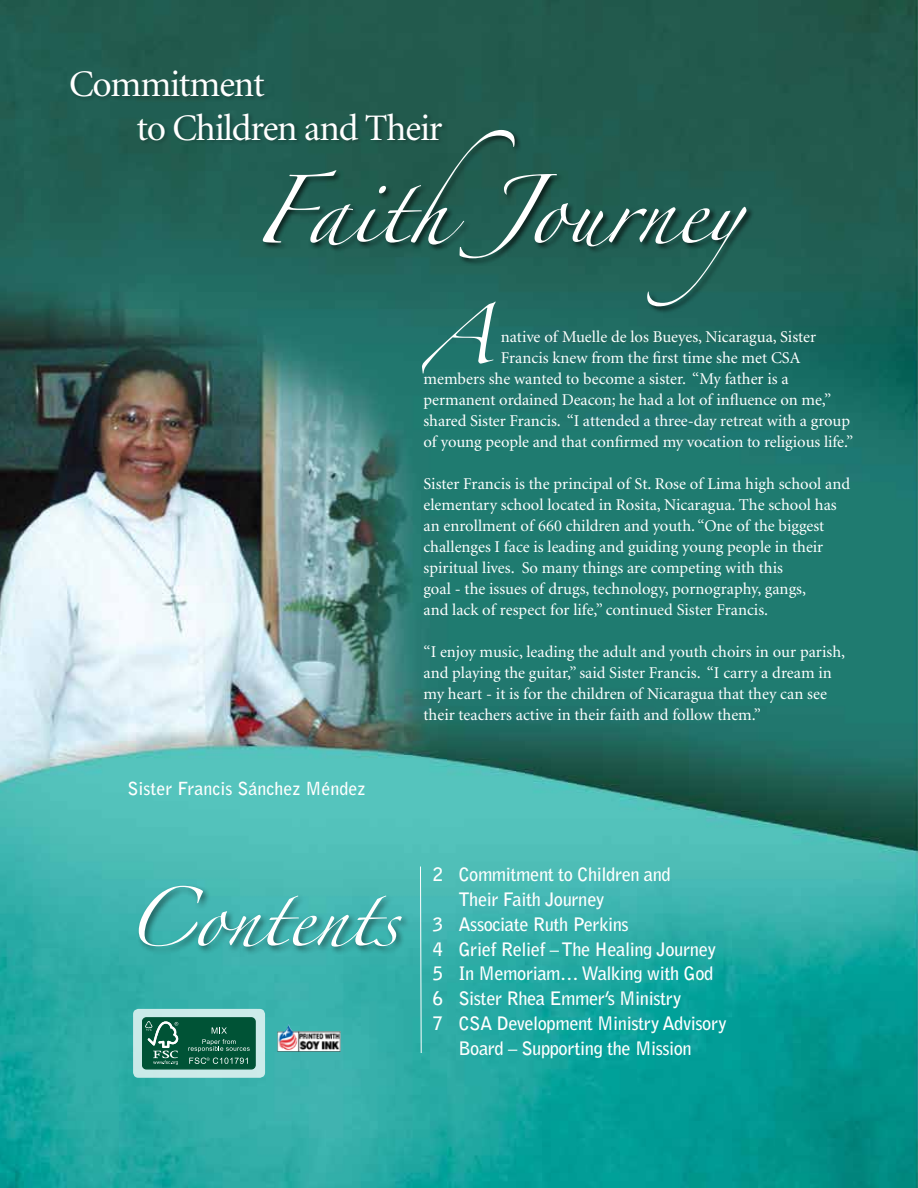
<style>
.page{position:relative;width:918px;height:1188px;background:#fff}
.page>*{position:absolute;margin:0;border:0;box-sizing:border-box;transform-origin:0 0}
.t1{font:61.05px "Zapfino";color:#fff}
.t2{font:53.1px "Zapfino";color:#fff}
.t3{font:52.5px "Zapfino";color:#fff}
.t4{font:37.5px/43.5px "Minion";letter-spacing:-.03em;color:#fff}
.t5{font:700 18.45px "Bell Gothic";letter-spacing:-.025em;color:#fff}
.t6{font:700 18px "Bell Gothic";color:#fff}
.t7{font:16.5px/21px "Minion";color:#fff}
</style>
<div class="page">
<img style="left:0;top:0;width:918px;height:1188px">
<div style="left:136px;top:884px;width:274px;height:72px;background:#000;opacity:.5"></div>
<svg style="left:420px;top:866px;width:2px;height:188px"></svg>
<img style="left:277px;top:1024px;width:64px;height:28px">
<svg style="left:133px;top:1009px;width:132px;height:69px;background:#c0e2df"></svg>
<div style="left:143px;top:1018px;width:112px;height:51px;background:#005336;border-radius:4px"></div>
<div style="left:142px;top:1018px;width:114px;height:51px;border:1px solid #005336;border-radius:4px"></div>
<svg style="left:188px;top:1027px;width:62px;height:25px"></svg>
<svg style="left:189px;top:1058px;width:59px;height:6px"></svg>
<svg style="left:145px;top:1021px;width:33px;height:44px"></svg>
<div style="left:262px;top:129px;width:492px;height:185px;background:#000;opacity:.65"></div>
<div style="left:70px;top:69px;width:378px;height:76px;background:#215a4e"></div>
<h3 class="t4" style="left:137px;top:64px;width:308px;text-indent:-68px">Commitment<br>to Children and Their</h3>
<h1 class="t1" style="left:253px;top:185px;width:554px">FaithJourney</h1>
<h3 class="t3" style="left:424px;top:314px;width:71px">A</h3>
<p class="t7" style="left:501px;top:327px;width:317px">native of Muelle de los Bueyes, Nicaragua, Sister</p>
<p class="t7" style="left:501px;top:348px;width:301px">Francis knew from the first time she met CSA</p>
<p class="t7" style="left:424px;top:369px;width:367px">members she wanted to become a sister. “My father is a</p>
<p class="t7" style="left:424px;top:390px;width:409px">permanent ordained Deacon; he had a lot of influence on me,”</p>
<p class="t7" style="left:424px;top:411px;width:428px">shared Sister Francis. “I attended a three-day retreat with a group</p>
<p class="t7" style="left:424px;top:432px;width:431px">of young people and that confirmed my vocation to religious life.”</p>
<p class="t7" style="left:424px;top:474px;width:428px">Sister Francis is the principal of St. Rose of Lima high school and elementary school located in Rosita, Nicaragua. The school has an enrollment of 660 children and youth. “One of the biggest challenges I face is leading and guiding young people in their spiritual lives. So many things are competing with this<br>goal - the issues of drugs, technology, pornography, gangs,<br>and lack of respect for life,” continued Sister Francis.</p>
<p class="t7" style="left:424px;top:642px;width:423px">“I enjoy music, leading the adult and youth choirs in our parish, and playing the guitar,” said Sister Francis. “I carry a dream in my heart - it is for the children of Nicaragua that they can see their teachers active in their faith and follow them.”</p>
<p class="t6" style="left:128px;top:778px;width:239px">Sister Francis Sánchez Méndez</p>
<h2 class="t2" style="left:124px;top:896px;width:276px">Contents</h2>
<p class="t5" style="left:433px;top:863px;width:240px">2 Commitment to Children and</p>
<p class="t5" style="left:458px;top:888px;width:148px">Their Faith Journey</p>
<p class="t5" style="left:433px;top:913px;width:198px">3 Associate Ruth Perkins</p>
<p class="t5" style="left:433px;top:938px;width:285px">4 Grief Relief – The Healing Journey</p>
<p class="t5" style="left:433px;top:962px;width:282px">5 In Memoriam… Walking with God</p>
<p class="t5" style="left:433px;top:987px;width:250px">6 Sister Rhea Emmer’s Ministry</p>
<p class="t5" style="left:433px;top:1012px;width:295px">7 CSA Development Ministry Advisory</p>
<p class="t5" style="left:458px;top:1037px;width:235px">Board – Supporting the Mission</p>
</div>
